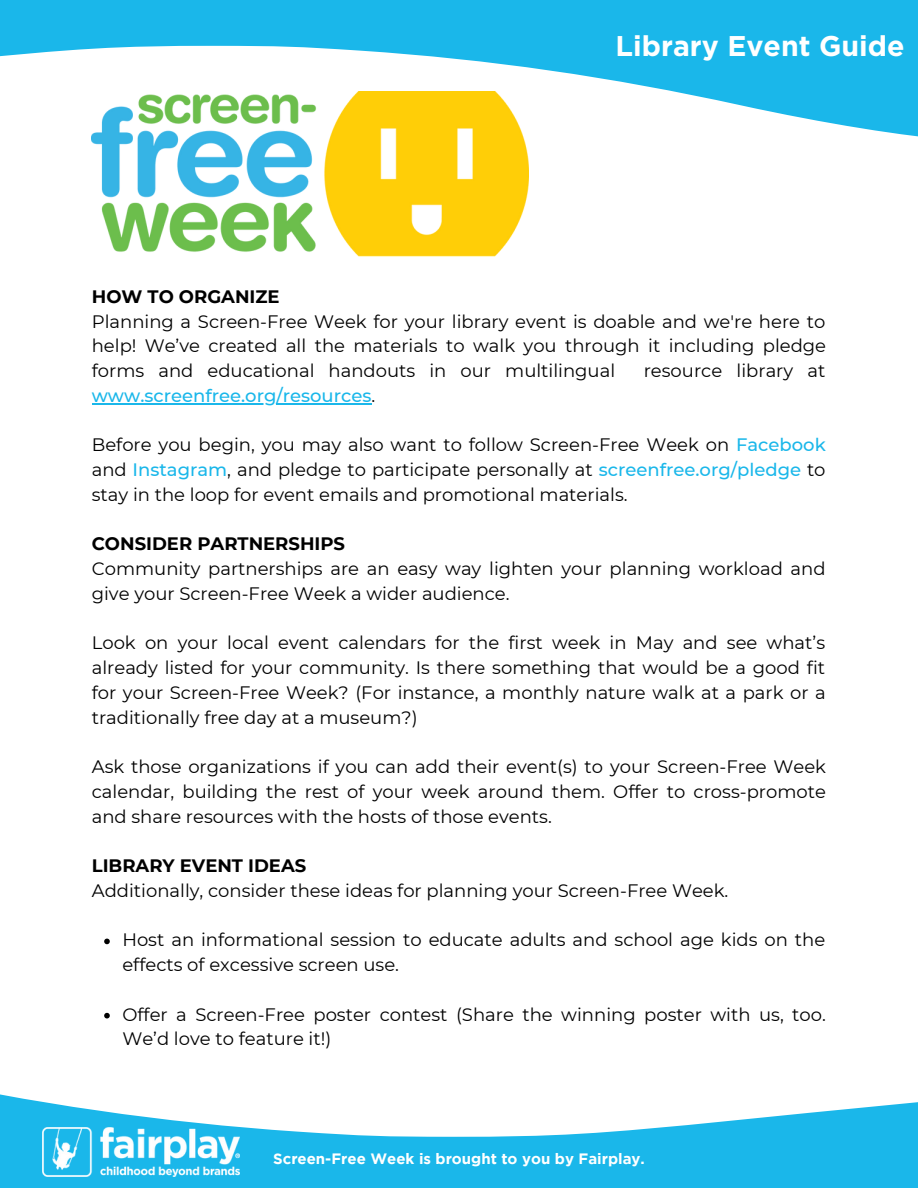
<style>
.page{position:relative;width:918px;height:1188px;background:#fff}
.page>*{position:absolute;margin:0;border:0;box-sizing:border-box;transform-origin:0 0}
.t1{font:700 28.5px "Gotham";color:#fff}
.t2{font:18px/24.8px "Montserrat";color:#000;text-align:justify}
.t3{font:700 18px "Montserrat";color:#000}
.t4{font:500 18px "Montserrat";color:#1ab7ea}
.t5{font:700 15px "Gotham";color:#fff}
.s1{font-weight:400;color:#000}
.s2{font-weight:500;color:#1ab7ea}
</style>
<div class="page">
<svg style="left:0;top:1094px;width:918px;height:94px;fill:#1ab7ea"></svg>
<svg style="left:0;top:0;width:918px;height:141px;fill:#1ab7ea"></svg>
<img style="left:92px;top:92px;width:436px;height:165px">
<img style="left:42px;top:1127px;width:197px;height:50px">
<svg style="left:104px;top:939px;width:6px;height:5px"></svg>
<svg style="left:104px;top:1013px;width:6px;height:5px"></svg>
<hr style="left:92px;top:403px;width:280px;height:1px;background:#1ab7ea">
<p class="t1" style="left:616px;top:30px;width:290px">Library Event Guide</p>
<p class="t3" style="left:92px;top:286px;width:189px">HOW TO ORGANIZE</p>
<p class="t2" style="left:92px;top:309px;width:736px">Planning a Screen-Free Week for your library event is doable and we're here to help! We’ve created all the materials to walk you through it including pledge forms and educational handouts in our multilingual</p>
<p class="t2" style="left:644px;top:358px;width:183px">resource library at</p>
<p class="t4" style="left:92px;top:385px;width:285px">www.screenfree.org/resources<span class="s1">.</span></p>
<p class="t2" style="left:92px;top:433px;width:736px">Before you begin, you may also want to follow Screen-Free Week on <span class="s2">Facebook </span>and <span class="s2">Instagram</span>, and pledge to participate personally at <span class="s2">screenfree.org/pledge</span> to stay in the loop for event emails and promotional materials.</p>
<p class="t3" style="left:92px;top:533px;width:255px">CONSIDER PARTNERSHIPS</p>
<p class="t2" style="left:92px;top:556px;width:735px">Community partnerships are an easy way lighten your planning workload and give your Screen-Free Week a wider audience.</p>
<p class="t2" style="left:92px;top:631px;width:736px">Look on your local event calendars for the first week in May and see what’s already listed for your community. Is there something that would be a good fit for your Screen-Free Week? (For instance, a monthly nature walk at a park or a traditionally free day at a museum?)</p>
<p class="t2" style="left:92px;top:754px;width:736px">Ask those organizations if you can add their event(s) to your Screen-Free Week calendar, building the rest of your week around them. Offer to cross-promote and share resources with the hosts of those events.</p>
<p class="t3" style="left:92px;top:855px;width:216px">LIBRARY EVENT IDEAS</p>
<p class="t2" style="left:92px;top:878px;width:638px">Additionally, consider these ideas for planning your Screen-Free Week.</p>
<p class="t2" style="left:122px;top:928px;width:704px">Host an informational session to educate adults and school age kids on the effects of excessive screen use.</p>
<p class="t2" style="left:122px;top:1002px;width:705px">Offer a Screen-Free poster contest (Share the winning poster with us, too.<br>We’d love to feature it!)</p>
<p class="t5" style="left:273px;top:1153px;width:373px">Screen-Free Week is brought to you by Fairplay.</p>
</div>
